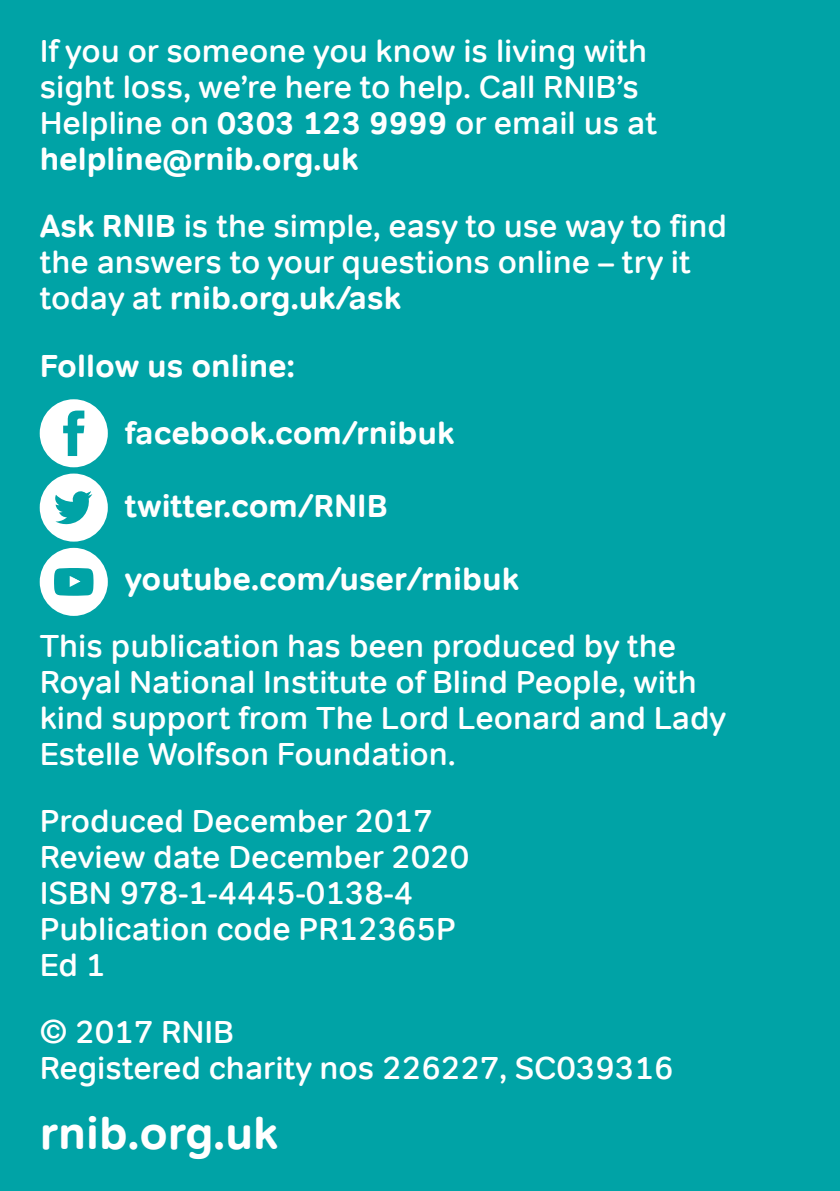
<style>
.page{position:relative;width:840px;height:1191px;background:#fff}
.page>*{position:absolute;margin:0;border:0;box-sizing:border-box;transform-origin:0 0}
.RNIB_web_big{font:700 46px "Tondo";color:#fff}
.P___16pt_Body{font:500 32px/36px "Tondo";color:#fff}
.P___16pt_Body-2{font:700 32px "Tondo";color:#fff}
.s1{font-weight:700}
</style>
<div class="page">
<div style="left:0;top:0;width:839px;height:1191px;background:#00a3a6"></div>
<svg style="left:40px;top:399px;width:68px;height:68px"></svg>
<svg style="left:40px;top:473px;width:68px;height:68px"></svg>
<svg style="left:40px;top:548px;width:68px;height:68px"></svg>
<p class="P___16pt_Body" style="left:40px;top:33px;width:618px">If you or someone you know is living with sight loss, we’re here to help. Call RNIB’s Helpline on <span class="s1">0303 123 9999</span> or email us at <span class="s1">helpline@rnib.org.uk</span></p>
<p class="P___16pt_Body" style="left:40px;top:208px;width:688px"><span class="s1">Ask RNIB</span> is the simple, easy to use way to find the answers to your questions online – try it today at <span class="s1">rnib.org.uk/ask</span></p>
<p class="P___16pt_Body-2" style="left:40px;top:346px;width:256px">Follow us online:</p>
<p class="P___16pt_Body-2" style="left:125px;top:413px;width:331px">facebook.com/rnibuk</p>
<p class="P___16pt_Body-2" style="left:125px;top:486px;width:264px">twitter.com/RNIB</p>
<p class="P___16pt_Body-2" style="left:125px;top:558px;width:396px">youtube.com/user/rnibuk</p>
<p class="P___16pt_Body" style="left:40px;top:628px;width:687px">This publication has been produced by the Royal National Institute of Blind People, with kind support from The Lord Leonard and Lady Estelle Wolfson Foundation.</p>
<p class="P___16pt_Body" style="left:40px;top:803px;width:394px">Produced December 2017</p>
<p class="P___16pt_Body" style="left:40px;top:839px;width:431px">Review date December 2020</p>
<p class="P___16pt_Body" style="left:40px;top:875px;width:375px">ISBN 978-1-4445-0138-4</p>
<p class="P___16pt_Body" style="left:40px;top:911px;width:417px">Publication code PR12365P</p>
<p class="P___16pt_Body" style="left:40px;top:947px;width:67px">Ed 1</p>
<p class="P___16pt_Body" style="left:40px;top:1014px;width:196px">© 2017 RNIB</p>
<p class="P___16pt_Body" style="left:40px;top:1050px;width:635px">Registered charity nos 226227, SC039316</p>
<p class="RNIB_web_big" style="left:40px;top:1104px;width:240px">rnib.org.uk</p>
</div>
